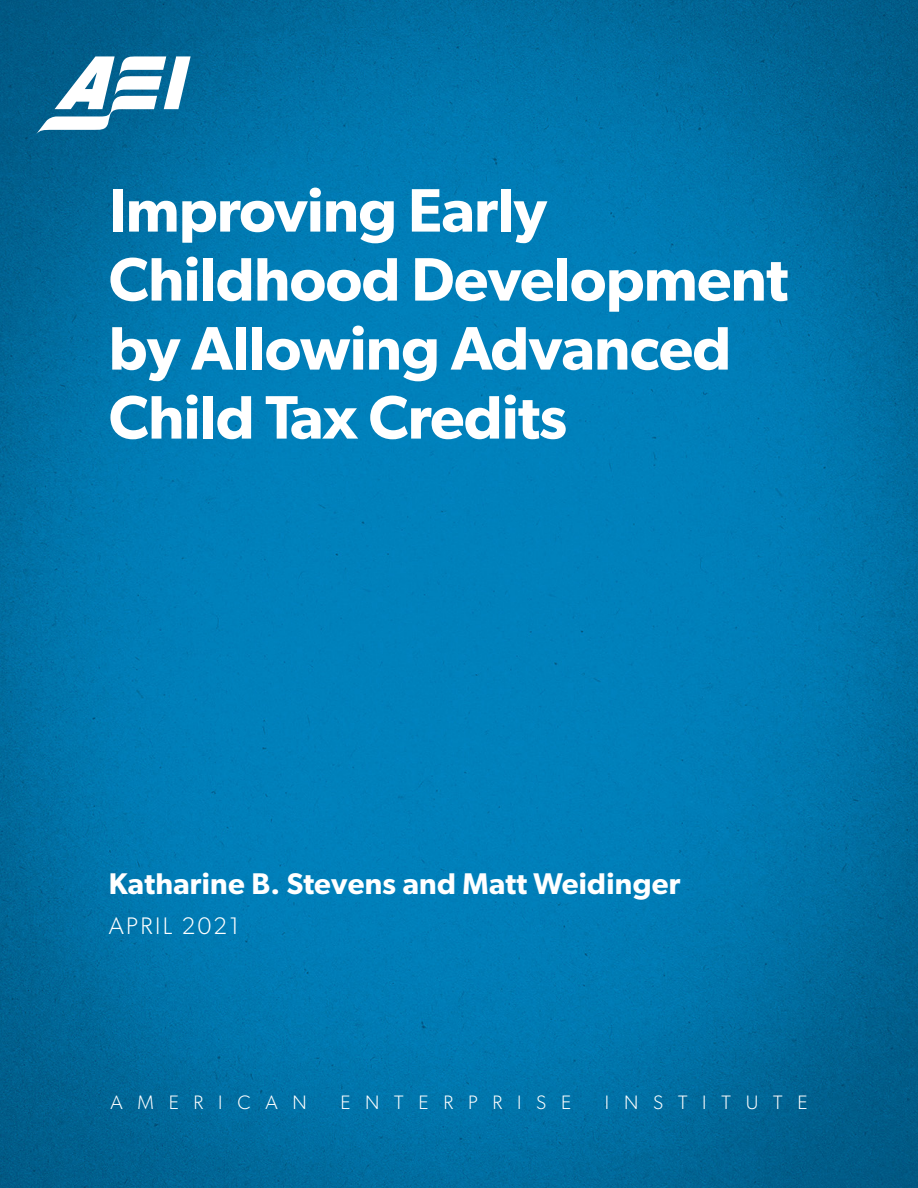
<style>
.page{position:relative;width:918px;height:1188px;background:#fff}
.page>*{position:absolute;margin:0;border:0;box-sizing:border-box;transform-origin:0 0}
.Title_Page_Main_Titl{font:600 61.5px/69px "Gibson";letter-spacing:-.01em;color:#fff}
.Title_page_author{font:600 30px "Gibson";letter-spacing:.01em;color:#fff}
.t1{font:300 24px "Gibson";letter-spacing:.1em;color:#fff}
.t2{font:300 19.5px "Gibson";letter-spacing:.76em;color:#fff}
</style>
<div class="page">
<img style="left:0;top:0;width:918px;height:1188px">
<svg style="left:36px;top:56px;width:155px;height:78px"></svg>
<p class="Title_Page_Main_Titl" style="left:109px;top:174px;width:681px">Improving Early<br>Childhood Development by Allowing Advanced<br>Child Tax Credits</p>
<p class="Title_page_author" style="left:109px;top:866px;width:573px">Katharine B. Stevens and Matt Weidinger</p>
<p class="t1" style="left:109px;top:911px;width:132px">APRIL 2021</p>
<p class="t2" style="left:110px;top:1090px;width:198px">AMERICAN</p>
<p class="t2" style="left:340px;top:1090px;width:233px">ENTERPRISE</p>
<p class="t2" style="left:605px;top:1090px;width:204px">INSTITUTE</p>
</div>
